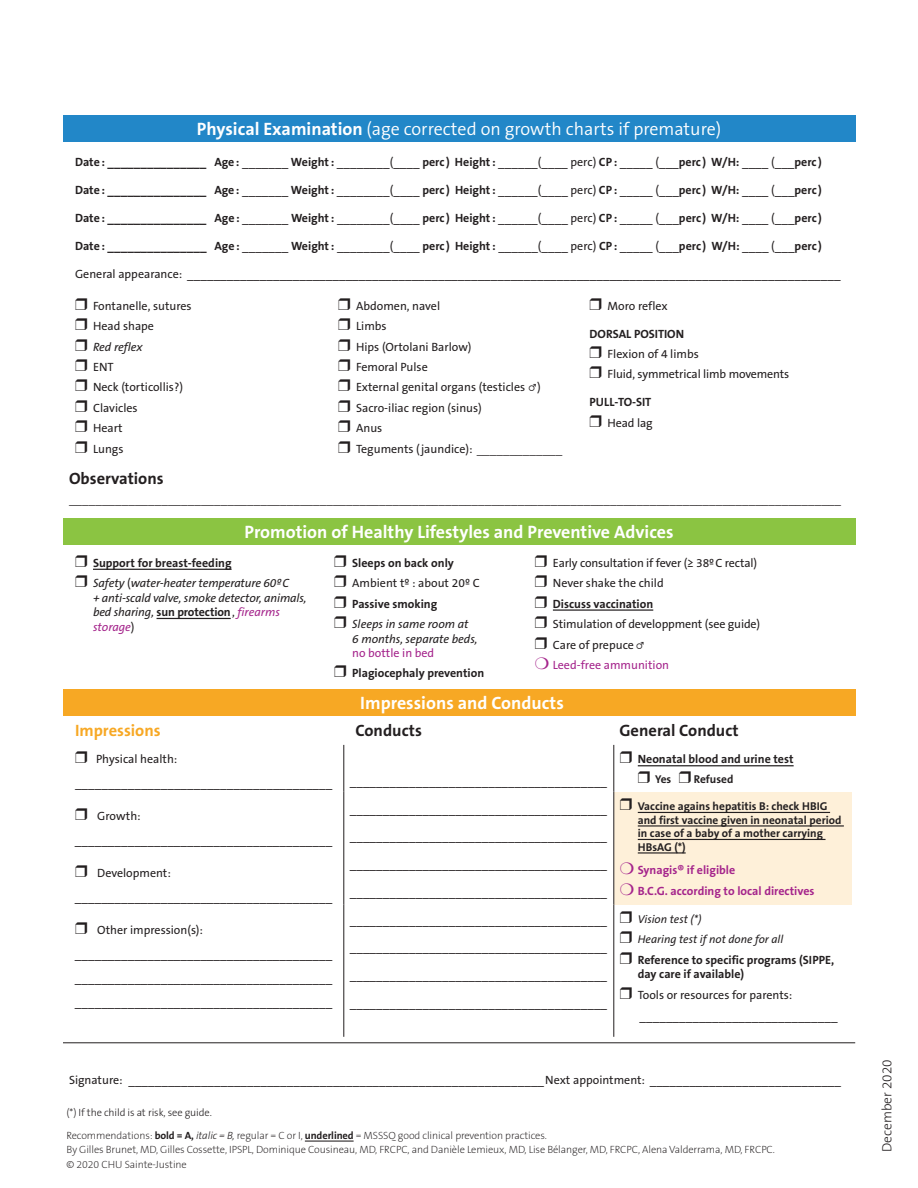
<style>
.page{position:relative;width:918px;height:1188px;background:#fff}
.page>*{position:absolute;margin:0;border:0;box-sizing:border-box;transform-origin:0 0}
.t1{font:700 18px "The Sans B7";color:#fff}
.t2{font:300 18px "The Sans B4";color:#fff}
.t3{font:700 16.5px "The Sans B7";color:#231f20}
.t4{font:700 16.5px "The Sans B7";color:#f7a824}
.t5{font:300 13.5px "The Sans B3";color:#231f20}
.t6{font:12px/20.4px "The Sans B5 Plain";color:#231f20}
.t7{font:700 12px/14.4px "The Sans B7";color:#231f20}
.t8{font:300 12px "The Sans B4";color:#231f20}
.t9{font:italic 12px/14.4px "The Sans B5 Plain";letter-spacing:-.01em;color:#231f20}
.t10{font:700 12px/20.4px "The Sans B7";color:#a5258c}
.t11{font:12px "The Sans B5 Plain";color:#a5258c}
.t12{font:italic 12px "The Sans B5 Plain";color:#a5258c}
.t13{font:700 11.4px/13.5px "The Sans B7";color:#231f20}
.t14{font:italic 11.4px/20.4px "The Sans B5 Plain";color:#231f20}
.t15{font:200 10.5px/14.4px "The Sans B2";letter-spacing:-.01em;color:#231f20}
.t16{font:300 10.5px "The Sans B3";letter-spacing:-.01em;color:#231f20}
.s1{font-family:"The Sans B7";font-weight:700}
.s2{font-family:"The Sans B5 Plain";font-weight:400}
.s3{font-style:italic}
.s4{font-family:"The Sans B4";font-weight:300}
.s5{font-style:normal}
.s6{font-family:"The Sans B5 Plain";font-weight:400;font-style:italic}
.s7{font-family:"The Sans B5 Plain";font-weight:400;font-style:italic;color:#a5258c}
.s8{font-style:normal;color:#231f20}
.s9{color:#a5258c}
.s10{font-family:"The Sans B3";font-weight:300;font-style:italic}
.s11{font-family:"The Sans B3";font-weight:300}
</style>
<div class="page">
<hr style="left:305px;top:1141px;width:49px;height:1px;background:#231f20">
<div style="left:63px;top:115px;width:792px;height:27px;background:#2287c8"></div>
<div style="left:63px;top:518px;width:792px;height:27px;background:#8bc442"></div>
<div style="left:63px;top:689px;width:792px;height:27px;background:#f7a824"></div>
<hr style="left:63px;top:1042px;width:792px;height:1px;background:#231f20">
<hr style="left:93px;top:569px;width:139px;height:1px;background:#231f20">
<hr style="left:157px;top:618px;width:74px;height:1px;background:#231f20">
<hr style="left:553px;top:609px;width:100px;height:2px;background:#231f20">
<div style="left:614px;top:792px;width:237px;height:112px;background:#fef0d9"></div>
<hr style="left:343px;top:745px;width:1px;height:47px;background:#231f20">
<hr style="left:613px;top:745px;width:1px;height:47px;background:#231f20">
<hr style="left:343px;top:792px;width:1px;height:113px;background:#231f20">
<hr style="left:613px;top:792px;width:1px;height:113px;background:#231f20">
<hr style="left:343px;top:905px;width:1px;height:132px;background:#231f20">
<hr style="left:613px;top:905px;width:1px;height:132px;background:#231f20">
<hr style="left:638px;top:765px;width:156px;height:1px;background:#231f20">
<hr style="left:638px;top:812px;width:192px;height:1px;background:#231f20">
<hr style="left:638px;top:825px;width:206px;height:2px;background:#231f20">
<hr style="left:638px;top:839px;width:188px;height:1px;background:#231f20">
<hr style="left:638px;top:852px;width:48px;height:2px;background:#231f20">
<h1 class="t2" style="left:197px;top:120px;width:526px"><span class="s1">Physical Examination</span> (age corrected on growth charts if premature)</h1>
<p class="t7" style="left:75px;top:155px;width:748px">Date: _______________ Age: <span class="s2">_______</span> Weight: <span class="s2">________(____</span> perc ) Height: <span class="s2">______(____ perc)</span> CP: <span class="s2">_____ (___</span>perc ) W/H: <span class="s2">____ (___</span>perc )</p>
<p class="t7" style="left:75px;top:183px;width:748px">Date: _______________ Age: <span class="s2">_______</span> Weight: <span class="s2">________(____</span> perc ) Height: <span class="s2">______(____ perc)</span> CP: <span class="s2">_____ (___</span>perc ) W/H: <span class="s2">____ (___</span>perc )</p>
<p class="t7" style="left:75px;top:211px;width:748px">Date: _______________ Age: <span class="s2">_______</span> Weight: <span class="s2">________(____</span> perc ) Height: <span class="s2">______(____ perc)</span> CP: <span class="s2">_____ (___</span>perc ) W/H: <span class="s2">____ (___</span>perc )</p>
<p class="t7" style="left:75px;top:239px;width:748px">Date: _______________ Age: <span class="s2">_______</span> Weight: <span class="s2">________(____</span> perc ) Height: <span class="s2">______(____ perc)</span> CP: <span class="s2">_____ (___</span>perc ) W/H: <span class="s2">____ (___</span>perc )</p>
<p class="t6" style="left:75px;top:264px;width:767px">General appearance: ___________________________________________________________________________________________________</p>
<p class="t6" style="left:75px;top:296px;width:118px">❒ Fontanelle, sutures ❒ Head shape<br>❒ <span class="s3">Red reflex<br></span>❒ ENT<br>❒ Neck (torticollis?) ❒ Clavicles<br>❒ Heart<br>❒ Lungs</p>
<p class="t6" style="left:338px;top:296px;width:226px">❒ Abdomen, navel<br>❒ Limbs<br>❒ Hips (Ortolani Barlow)<br>❒ Femoral Pulse<br>❒ External genital organs (testicles ♂)<br>❒ Sacro-iliac region (sinus)<br>❒ Anus<br>❒ Teguments (jaundice): <span class="s4">_____________</span></p>
<p class="t6" style="left:590px;top:296px;width:80px">❒ Moro reflex</p>
<p class="t7" style="left:590px;top:327px;width:96px">DORSAL POSITION</p>
<p class="t6" style="left:590px;top:344px;width:201px">❒ Flexion of 4 limbs<br>❒ Fluid, symmetrical limb movements</p>
<p class="t7" style="left:590px;top:396px;width:63px">PULL-TO-SIT</p>
<p class="t6" style="left:590px;top:413px;width:65px">❒ Head lag</p>
<h2 class="t3" style="left:69px;top:470px;width:96px">Observations</h2>
<p class="t8" style="left:69px;top:493px;width:774px">_____________________________________________________________________________________________________________________</p>
<h1 class="t1" style="left:245px;top:523px;width:431px">Promotion of Healthy Lifestyles and Preventive Advices</h1>
<p class="t7" style="left:75px;top:556px;width:158px">❒ Support for breast-feeding</p>
<p class="t9" style="left:93px;top:577px;width:215px;text-indent:-18px">❒ Safety <span class="s5">(</span>water-heater temperature 60ºC<br>+ anti-scald valve, smoke detector, animals,</p>
<p class="t7" style="left:93px;top:606px;width:188px"><span class="s6">bed sharing,</span> sun protection<span class="s2">,</span> <span class="s7">firearms</span></p>
<p class="t12" style="left:93px;top:620px;width:43px">storage<span class="s8">)</span></p>
<p class="t7" style="left:334px;top:556px;width:121px">❒ Sleeps on back only</p>
<p class="t6" style="left:334px;top:574px;width:147px">❒ Ambient tº : about 20º C</p>
<p class="t7" style="left:334px;top:597px;width:105px">❒ Passive smoking</p>
<p class="t9" style="left:352px;top:618px;width:127px;text-indent:-18px">❒ Sleeps in same room at<br>6 months, separate beds,</p>
<p class="t11" style="left:352px;top:647px;width:84px">no bottle in bed</p>
<p class="t7" style="left:334px;top:667px;width:152px">❒ Plagiocephaly prevention</p>
<p class="t6" style="left:535px;top:553px;width:224px">❒ Early consultation if fever (≥ 38ºC rectal) ❒ Never shake the child</p>
<p class="t7" style="left:535px;top:597px;width:120px">❒ Discuss vaccination</p>
<p class="t6" style="left:535px;top:615px;width:227px">❒ Stimulation of developpment (see guide) ❒ Care of prepuce♂<br><span class="s9">❍ Leed-free ammunition</span></p>
<h1 class="t1" style="left:360px;top:694px;width:205px">Impressions and Conducts</h1>
<h2 class="t4" style="left:75px;top:722px;width:87px">Impressions</h2>
<h2 class="t3" style="left:356px;top:722px;width:68px">Conducts</h2>
<h2 class="t3" style="left:620px;top:722px;width:121px">General Conduct</h2>
<p class="t6" style="left:75px;top:748px;width:259px;line-height:24px">❒ Physical health: _______________________________________</p>
<p class="t6" style="left:75px;top:805px;width:259px;line-height:24px">❒ Growth: _______________________________________</p>
<p class="t6" style="left:75px;top:862px;width:259px;line-height:24px">❒ Development: _______________________________________</p>
<p class="t6" style="left:75px;top:919px;width:259px;line-height:24px">❒ Other impression(s): _______________________________________ _______________________________________ _______________________________________</p>
<p class="t7" style="left:620px;top:753px;width:175px">❒ Neonatal blood and urine test</p>
<p class="t13" style="left:638px;top:773px;width:97px">❒ Yes ❒ Refused</p>
<p class="t13" style="left:638px;top:800px;width:205px;text-indent:-18px">❒ Vaccine agains hepatitis B: check HBIG and first vaccine given in neonatal period in case of a baby of a mother carrying<br>HBsAG (*)</p>
<p class="t10" style="left:620px;top:861px;width:196px">❍ Synagis® if eligible<br>❍ B.C.G. according to local directives</p>
<p class="t14" style="left:620px;top:910px;width:165px">❒ Vision test (*)<br>❒ Hearing test if not done for all</p>
<p class="t7" style="left:638px;top:953px;width:198px;text-indent:-18px">❒ Reference to specific programs (SIPPE, day care if available)</p>
<p class="t6" style="left:640px;top:985px;width:200px;line-height:21px;text-indent:-20px">❒ Tools or resources for parents: ______________________________</p>
<p class="t6" style="left:350px;top:771px;width:259px">_______________________________________</p>
<p class="t6" style="left:350px;top:799px;width:259px">_______________________________________</p>
<p class="t6" style="left:350px;top:827px;width:259px">_______________________________________</p>
<p class="t6" style="left:350px;top:855px;width:259px">_______________________________________</p>
<p class="t6" style="left:350px;top:882px;width:259px">_______________________________________</p>
<p class="t6" style="left:350px;top:910px;width:259px">_______________________________________</p>
<p class="t6" style="left:350px;top:938px;width:259px">_______________________________________</p>
<p class="t6" style="left:350px;top:966px;width:259px">_______________________________________</p>
<p class="t6" style="left:350px;top:993px;width:259px">_______________________________________</p>
<p class="t6" style="left:69px;top:1071px;width:774px">Signature: _______________________________________________________________Next appointment: _____________________________</p>
<p class="t16" style="left:67px;top:1107px;width:147px">(*) If the child is at risk, see guide.</p>
<p class="t15" style="left:67px;top:1129px;width:710px">Recommendations: <span class="s1">bold = A,</span> <span class="s10">italic = B,</span> regular = C or I, <span class="s1">underlined</span> = MSSSQ good clinical prevention practices.<br>By Gilles Brunet, MD, Gilles Cossette, IPSPL, Dominique Cousineau, MD, FRCPC, and Danièle Lemieux, MD, Lise Bélanger, MD, FRCPC, Alena Valderrama, MD, FRCPC. <span class="s11">©</span> 2020 CHU Sainte-Justine</p>
<p class="t5" style="left:880px;top:1152px;width:94px;rotate:-90deg">December 2020</p>
</div>
